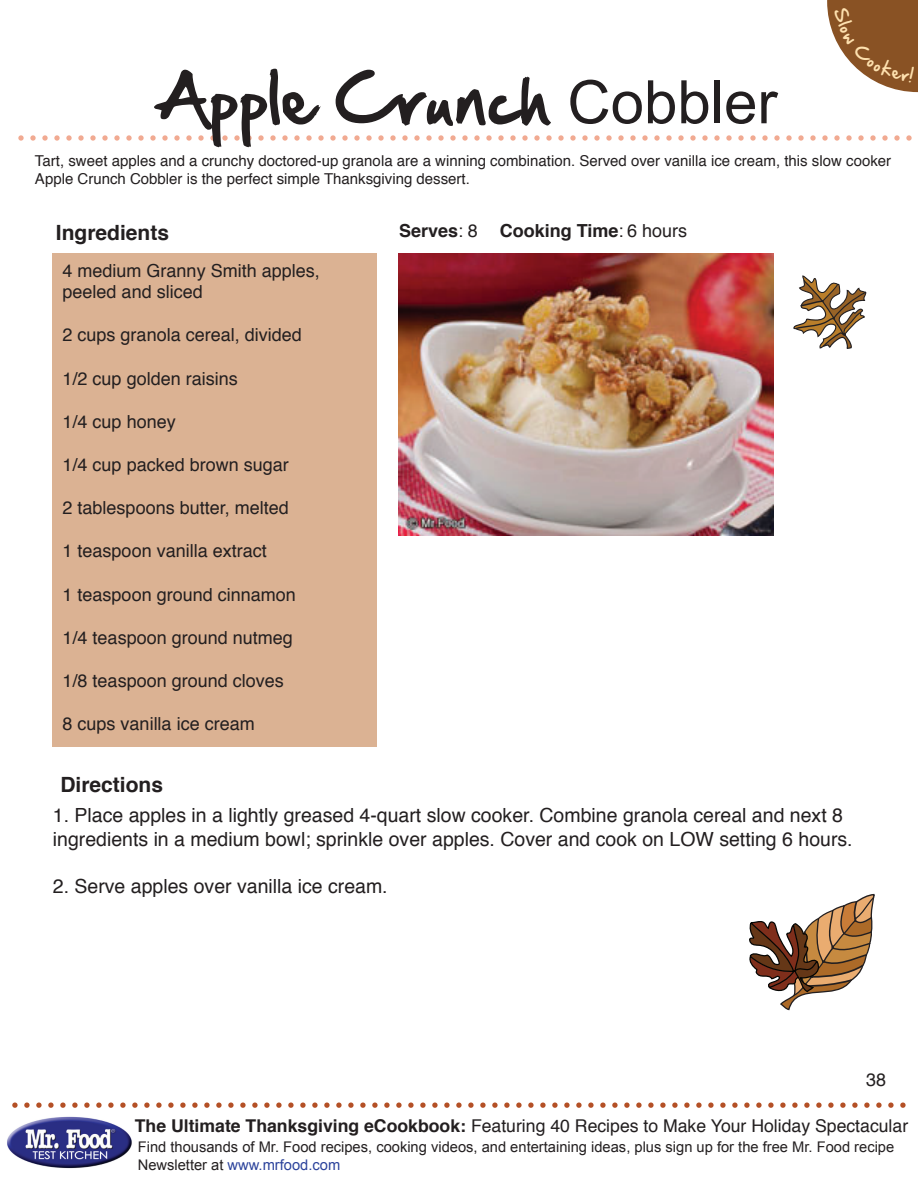
<style>
.page{position:relative;width:918px;height:1188px;background:#fff}
.page>*{position:absolute;margin:0;border:0;box-sizing:border-box;transform-origin:0 0}
.t1{font:60px "Hand Of Sean";color:#231f20}
.t2{font:700 21px "Helvetica";color:#231f20}
.t3{font:19.5px/23.4px "Helvetica";color:#231f20}
.t4{font:18px/21.6px "Helvetica";color:#231f20}
.t5{font:700 18px "Helvetica";color:#231f20}
.t6{font:17.7px "Helvetica";color:#231f20}
.t7{font:15px/18px "Helvetica";color:#231f20}
.t8{font:14.7px/17.7px "Arial";color:#231f20}
.s1{font-family:"Arial"}
.s2{font-weight:400}
.s3{font-weight:700}
.s4{color:#2b429b}
</style>
<div class="page">
<div style="left:52px;top:253px;width:325px;height:494px;background:#dbb293"></div>
<img style="left:399px;top:254px;width:375px;height:282px">
<svg style="left:18px;top:135px;width:894px;height:6px"></svg>
<svg style="left:12px;top:1102px;width:894px;height:6px"></svg>
<img style="left:7px;top:1116px;width:125px;height:53px">
<svg style="left:749px;top:893px;width:126px;height:118px"></svg>
<svg style="left:793px;top:275px;width:74px;height:74px"></svg>
<svg style="left:827px;top:0;width:91px;height:92px"></svg>
<h1 class="t1" style="left:153px;top:46px;width:626px">Apple Crunch <span class="s1">Cobbler</span></h1>
<p class="t7" style="left:35px;top:152px;width:858px">Tart, sweet apples and a crunchy doctored-up granola are a winning combination. Served over vanilla ice cream, this slow cooker<br>Apple Crunch Cobbler is the perfect simple Thanksgiving dessert.</p>
<p class="t2" style="left:56px;top:216px;width:115px">Ingredients</p>
<p class="t4" style="left:63px;top:260px;width:259px">4 medium Granny Smith apples, peeled and sliced</p>
<p class="t4" style="left:63px;top:325px;width:241px">2 cups granola cereal, divided</p>
<p class="t4" style="left:63px;top:368px;width:177px">1/2 cup golden raisins</p>
<p class="t4" style="left:63px;top:411px;width:115px">1/4 cup honey</p>
<p class="t4" style="left:63px;top:454px;width:228px">1/4 cup packed brown sugar</p>
<p class="t4" style="left:63px;top:498px;width:228px">2 tablespoons butter, melted</p>
<p class="t4" style="left:63px;top:541px;width:206px">1 teaspoon vanilla extract</p>
<p class="t4" style="left:63px;top:584px;width:235px">1 teaspoon ground cinnamon</p>
<p class="t4" style="left:63px;top:627px;width:232px">1/4 teaspoon ground nutmeg</p>
<p class="t4" style="left:63px;top:670px;width:223px">1/8 teaspoon ground cloves</p>
<p class="t4" style="left:63px;top:714px;width:194px">8 cups vanilla ice cream</p>
<p class="t2" style="left:60px;top:768px;width:104px">Directions</p>
<p class="t5" style="left:399px;top:216px;width:290px">Serves<span class="s2">: 8</span> Cooking Time<span class="s2">: 6 hours</span></p>
<p class="t3" style="left:53px;top:804px;width:801px">1. Place apples in a lightly greased 4-quart slow cooker. Combine granola cereal and next 8 ingredients in a medium bowl; sprinkle over apples. Cover and cook on LOW setting 6 hours.</p>
<p class="t3" style="left:53px;top:875px;width:336px">2. Serve apples over vanilla ice cream.</p>
<p class="t4" style="left:866px;top:1069px;width:22px">38</p>
<p class="t6" style="left:135px;top:1112px;width:775px"><span class="s3">The Ultimate Thanksgiving eCookbook:</span> Featuring 40 Recipes to Make Your Holiday Spectacular</p>
<p class="t8" style="left:138px;top:1138px;width:758px">Find thousands of Mr. Food recipes, cooking videos, and entertaining ideas, plus sign up for the free Mr. Food recipe<br>Newsletter at <span class="s4">www.mrfood.com</span></p>
</div>
